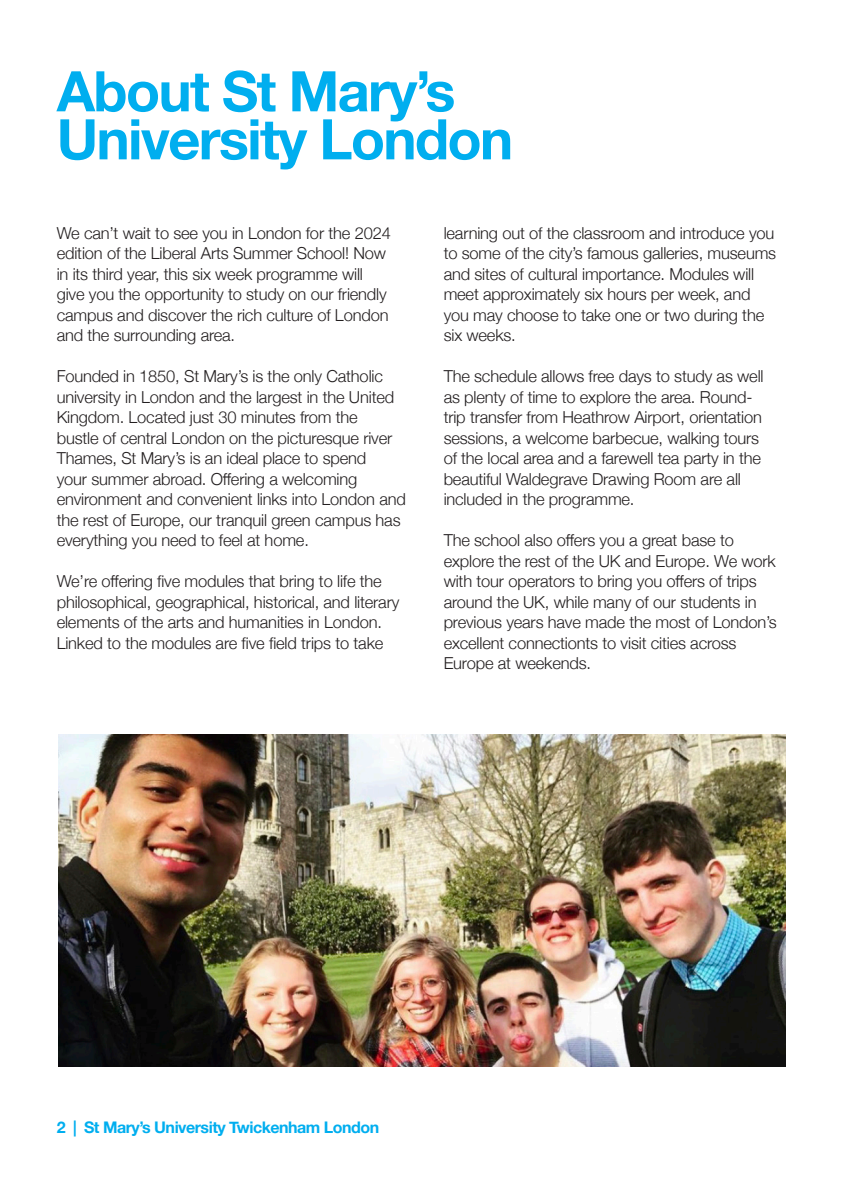
<style>
.page{position:relative;width:842px;height:1191px;background:#fff}
.page>*{position:absolute;margin:0;border:0;box-sizing:border-box;transform-origin:0 0}
.Heading{font:700 56px/48px "Helvetica Neue";letter-spacing:-.03em;color:#00aeef}
.Body{font:300 16.4px/20.4px "Helvetica Neue";letter-spacing:-.01em;color:#231f20}
.t1{font:700 16px "Helvetica Neue";letter-spacing:-.03em;color:#00aeef}
</style>
<div class="page">
<img style="left:58px;top:734px;width:727px;height:332px">
<p class="Heading" style="left:57px;top:69px;width:458px">About St Mary’s<br>University London</p>
<p class="Body" style="left:57px;top:221px;width:336px">We can’t wait to see you in London for the 2024 edition of the Liberal Arts Summer School! Now in its third year, this six week programme will give you the opportunity to study on our friendly campus and discover the rich culture of London and the surrounding area.</p>
<p class="Body" style="left:57px;top:365px;width:351px">Founded in 1850, St Mary’s is the only Catholic university in London and the largest in the United Kingdom. Located just 30 minutes from the<br>bustle of central London on the picturesque river Thames, St Mary’s is an ideal place to spend<br>your summer abroad. Offering a welcoming environment and convenient links into London and the rest of Europe, our tranquil green campus has everything you need to feel at home.</p>
<p class="Body" style="left:57px;top:570px;width:344px">We’re offering five modules that bring to life the philosophical, geographical, historical, and literary elements of the arts and humanities in London.<br>Linked to the modules are five field trips to take</p>
<p class="Body" style="left:444px;top:221px;width:334px">learning out of the classroom and introduce you to some of the city’s famous galleries, museums and sites of cultural importance. Modules will meet approximately six hours per week, and you may choose to take one or two during the six weeks.</p>
<p class="Body" style="left:444px;top:365px;width:321px">The schedule allows free days to study as well as plenty of time to explore the area. Round&shy;trip transfer from Heathrow Airport, orientation sessions, a welcome barbecue, walking tours of the local area and a farewell tea party in the beautiful Waldegrave Drawing Room are all included in the programme.</p>
<p class="Body" style="left:444px;top:529px;width:334px">The school also offers you a great base to explore the rest of the UK and Europe. We work with tour operators to bring you offers of trips around the UK, while many of our students in previous years have made the most of London’s excellent connectionts to visit cities across Europe at weekends.</p>
<p class="t1" style="left:57px;top:1114px;width:324px">2 | St Mary’s University Twickenham London</p>
</div>
